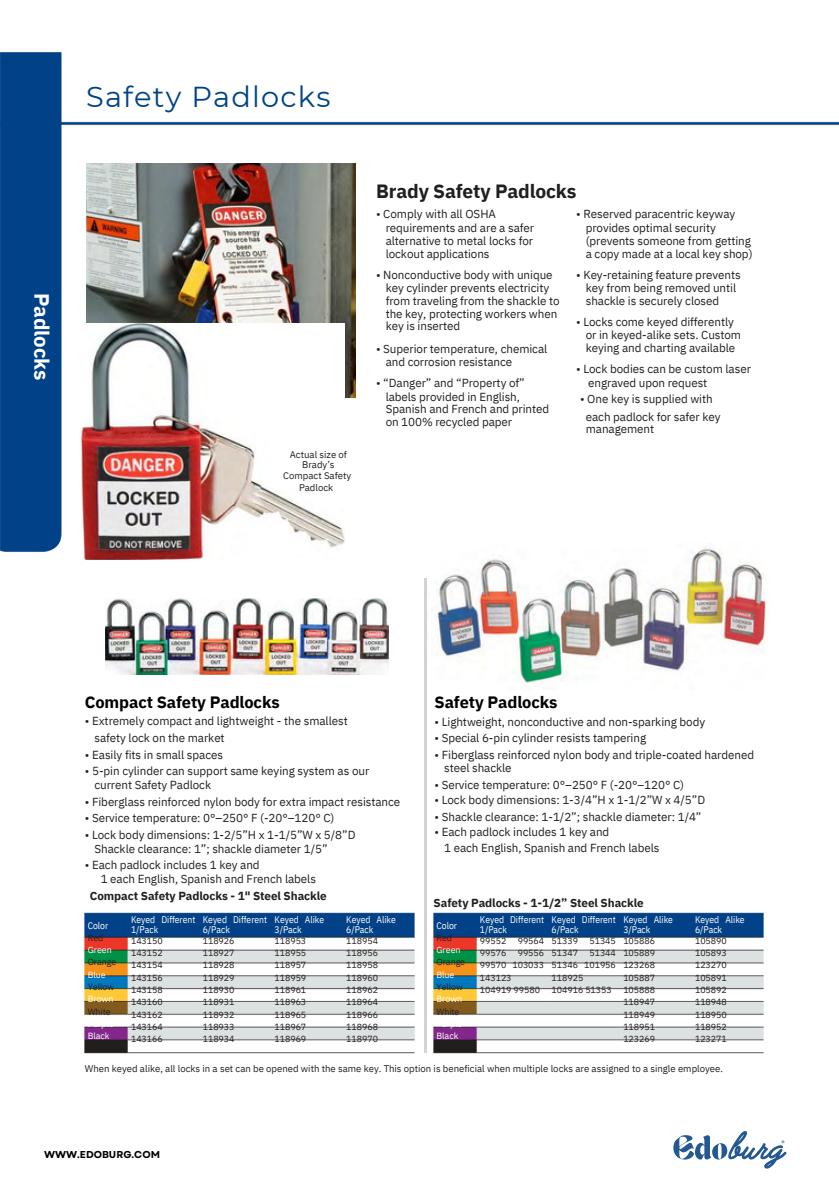
<style>
.page{position:relative;width:839px;height:1191px;background:#fff}
.page>*{position:absolute;margin:0;border:0;box-sizing:border-box;transform-origin:0 0}
.t1{font:28.8px "Montserrat";letter-spacing:.04em;color:#004387}
.t2{font:700 20.6px "IBM Plex Sans";letter-spacing:-.005em;color:#fff}
.t3{font:700 19.2px "IBM Plex Sans";letter-spacing:-.005em;color:#231f20}
.t4{font:700 16.4px "IBM Plex Sans";letter-spacing:-.005em;color:#000}
.t5{font:11.6px/13.4px "IBM Plex Sans";letter-spacing:-.005em;color:#231f20}
.t6{font:700 11.6px/16.4px "IBM Plex Sans";letter-spacing:-.005em;color:#231f20;text-align:center}
.t7{font:700 10px "Garet";color:#000}
.t8{font:9.6px/10.2px "IBM Plex Sans";color:#231f20;text-align:center}
.t9{font:9.6px/10.2px "IBM Plex Sans Cond";letter-spacing:-.005em;color:#fff}
.t10{font:9px/12.4px "IBM Plex Sans";letter-spacing:-.005em;color:#231f20;text-align:justify}
.t11{font:9px/12.4px "IBM Plex Sans";letter-spacing:-.005em;color:#fff}
.s1{font-weight:400}
.s2{color:#231f20}
</style>
<div class="page">
<img style="left:0;top:52px;width:838px;height:500px">
<img style="left:86px;top:163px;width:269px;height:234px">
<img style="left:427px;top:543px;width:347px;height:147px">
<img style="left:105px;top:598px;width:284px;height:77px">
<img style="left:425px;top:578px;width:1px;height:474px">
<img style="left:82px;top:324px;width:262px;height:235px">
<img style="left:84px;top:912px;width:331px;height:142px">
<img style="left:433px;top:912px;width:331px;height:142px">
<svg style="left:673px;top:1131px;width:113px;height:38px"></svg>
<h4 class="t2" style="left:56px;top:293px;width:89px;rotate:90deg">Padlocks</h4>
<h4 class="t1" style="left:86px;top:80px;width:246px">Safety Padlocks</h4>
<p class="t8" style="left:283px;top:449px;width:69px">Actual size of<br>Brady’s<br>Compact Safety</p>
<p class="t8" style="left:299px;top:482px;width:36px">Padlock</p>
<p class="t3" style="left:376px;top:178px;width:202px">Brady Safety Padlocks</p>
<h4 class="t5" style="left:376px;top:207px;width:121px">• Comply with all OSHA</h4>
<h4 class="t5" style="left:385px;top:220px;width:150px;text-align:justify">requirements and are a safer alternative to metal locks for lockout applications</h4>
<h4 class="t5" style="left:376px;top:268px;width:178px">• Nonconductive body with unique</h4>
<p class="t5" style="left:385px;top:282px;width:175px;line-height:12.8px">key cylinder prevents electricity from traveling from the shackle to the key, protecting workers when</p>
<h6 class="t5" style="left:385px;top:319px;width:76px">key is inserted</h6>
<p class="t5" style="left:376px;top:342px;width:173px">• Superior temperature, chemical</p>
<p class="t5" style="left:385px;top:355px;width:128px">and corrosion resistance</p>
<p class="t5" style="left:376px;top:376px;width:150px">• “Danger” and “Property of”</p>
<h4 class="t5" style="left:385px;top:390px;width:165px;line-height:12.4px">labels provided in English,<br>Spanish and French and printed</h4>
<h4 class="t5" style="left:385px;top:415px;width:128px">on 100% recycled paper</h4>
<h4 class="t5" style="left:576px;top:207px;width:161px">• Reserved paracentric keyway</h4>
<h4 class="t5" style="left:585px;top:220px;width:168px">provides optimal security (prevents someone from getting a copy made at a local key shop)</h4>
<h4 class="t5" style="left:576px;top:268px;width:166px">• Key-retaining feature prevents</h4>
<h4 class="t5" style="left:585px;top:282px;width:152px;line-height:12.4px">key from being removed until shackle is securely closed</h4>
<h4 class="t5" style="left:576px;top:315px;width:159px">• Locks come keyed differently</h4>
<h4 class="t5" style="left:585px;top:328px;width:157px">or in keyed-alike sets. Custom keying and charting available</h4>
<h4 class="t5" style="left:576px;top:362px;width:176px">• Lock bodies can be custom laser</h4>
<h4 class="t5" style="left:588px;top:376px;width:121px">engraved upon request</h4>
<h4 class="t5" style="left:580px;top:392px;width:134px">• One key is supplied with</h4>
<h4 class="t5" style="left:585px;top:410px;width:136px;line-height:12.4px">each padlock for safer key management</h4>
<h4 class="t4" style="left:85px;top:692px;width:196px">Compact Safety Padlocks</h4>
<h4 class="t5" style="left:85px;top:714px;width:264px">• Extremely compact and lightweight - the smallest</h4>
<h4 class="t5" style="left:94px;top:731px;width:132px">safety lock on the market</h4>
<h4 class="t5" style="left:85px;top:748px;width:140px">• Easily fits in small spaces</h4>
<h4 class="t5" style="left:85px;top:764px;width:286px">• 5-pin cylinder can support same keying system as our</h4>
<h4 class="t5" style="left:94px;top:778px;width:118px">current Safety Padlock</h4>
<h4 class="t5" style="left:85px;top:795px;width:317px">• Fiberglass reinforced nylon body for extra impact resistance</h4>
<h4 class="t5" style="left:85px;top:811px;width:251px">• Service temperature: 0°–250° F (-20°–120° C)</h4>
<h4 class="t5" style="left:85px;top:828px;width:272px">• Lock body dimensions: 1-2/5”H x 1-1/5”W x 5/8”D</h4>
<h4 class="t5" style="left:94px;top:842px;width:234px">Shackle clearance: 1”; shackle diameter 1/5”</h4>
<h4 class="t5" style="left:85px;top:858px;width:176px">• Each padlock includes 1 key and</h4>
<h4 class="t6" style="left:90px;top:871px;width:238px"><span class="s1">1 each English, Spanish and French labels<br></span>Compact Safety Padlocks - 1" Steel Shackle</h4>
<p class="t9" style="left:88px;top:921px;width:22px">Color</p>
<p class="t11" style="left:88px;top:931px;width:30px"><span class="s2">Red<br></span>Green<br><span class="s2">Orange<br></span>Blue<br><span class="s2">Yellow<br></span>Brown<br><span class="s2">White<br></span>Purple<br>Black</p>
<p class="t9" style="left:131px;top:914px;width:66px">Keyed Different<br>1/Pack</p>
<p class="t10" style="left:131px;top:934px;width:33px">143150<br>143152<br>143154<br>143156<br>143158<br>143160<br>143162<br>143164<br>143166</p>
<p class="t9" style="left:203px;top:914px;width:66px">Keyed Different<br>6/Pack</p>
<p class="t10" style="left:203px;top:934px;width:33px">118926<br>118927<br>118928<br>118929<br>118930<br>118931<br>118932<br>118933<br>118934</p>
<p class="t9" style="left:274px;top:914px;width:51px">Keyed Alike<br>3/Pack</p>
<p class="t10" style="left:274px;top:934px;width:33px">118953<br>118955<br>118957<br>118959<br>118961<br>118963<br>118965<br>118967<br>118969</p>
<p class="t9" style="left:346px;top:914px;width:51px">Keyed Alike<br>6/Pack</p>
<p class="t10" style="left:346px;top:934px;width:33px">118954<br>118956<br>118958<br>118960<br>118962<br>118964<br>118966<br>118968<br>118970</p>
<h4 class="t4" style="left:434px;top:692px;width:124px">Safety Padlocks</h4>
<h4 class="t5" style="left:434px;top:715px;width:272px">• Lightweight, nonconductive and non-sparking body</h4>
<h4 class="t5" style="left:434px;top:731px;width:213px">• Special 6-pin cylinder resists tampering</h4>
<h4 class="t5" style="left:434px;top:748px;width:321px">• Fiberglass reinforced nylon body and triple-coated hardened</h4>
<h3 class="t5" style="left:444px;top:761px;width:69px">steel shackle</h3>
<p class="t5" style="left:434px;top:778px;width:251px">• Service temperature: 0°–250° F (-20°–120° C)</p>
<p class="t5" style="left:434px;top:793px;width:272px">• Lock body dimensions: 1-3/4”H x 1-1/2”W x 4/5”D</p>
<p class="t5" style="left:434px;top:809px;width:268px">• Shackle clearance: 1-1/2”; shackle diameter: 1/4”</p>
<p class="t5" style="left:434px;top:825px;width:176px">• Each padlock includes 1 key and</p>
<p class="t5" style="left:444px;top:841px;width:217px">1 each English, Spanish and French labels</p>
<h4 class="t6" style="left:433px;top:895px;width:212px">Safety Padlocks - 1-1/2” Steel Shackle</h4>
<p class="t9" style="left:436px;top:921px;width:22px">Color</p>
<p class="t11" style="left:436px;top:931px;width:30px"><span class="s2">Red<br></span>Green<br><span class="s2">Orange<br></span>Blue<br><span class="s2">Yellow<br></span>Brown<br><span class="s2">White<br></span>Purple<br>Black</p>
<p class="t9" style="left:480px;top:914px;width:66px">Keyed Different<br>1/Pack</p>
<p class="t10" style="left:480px;top:934px;width:28px">99552</p>
<p class="t10" style="left:517px;top:934px;width:28px">99564</p>
<p class="t10" style="left:480px;top:946px;width:28px">99576</p>
<p class="t10" style="left:480px;top:946px;width:66px;text-align:left;text-indent:38px">99556<br>99570 103033<br>143123<br>104919 99580</p>
<p class="t9" style="left:551px;top:914px;width:66px">Keyed Different<br>6/Pack</p>
<p class="t10" style="left:551px;top:934px;width:28px">51339</p>
<p class="t10" style="left:589px;top:934px;width:28px">51345</p>
<p class="t10" style="left:551px;top:946px;width:28px">51347</p>
<p class="t10" style="left:551px;top:946px;width:66px;text-align:left;text-indent:38px">51344<br>51346 101956<br>118925<br>104916 51353</p>
<h6 class="t9" style="left:623px;top:914px;width:51px">Keyed Alike<br>3/Pack</h6>
<h5 class="t10" style="left:623px;top:934px;width:33px">105886<br>105889<br>123268<br>105887<br>105888<br>118947<br>118949<br>118951<br>123269</h5>
<p class="t9" style="left:695px;top:914px;width:51px">Keyed Alike<br>6/Pack</p>
<p class="t10" style="left:695px;top:934px;width:33px">105890<br>105893<br>123270<br>105891<br>105892<br>118948<br>118950<br>118952<br>123271</p>
<p class="t8" style="left:85px;top:1063px;width:639px">When keyed alike, all locks in a set can be opened with the same key. This option is beneficial when multiple locks are assigned to a single employee.</p>
<p class="t7" style="left:44px;top:1147px;width:117px">WWW.EDOBURG.COM</p>
</div>
